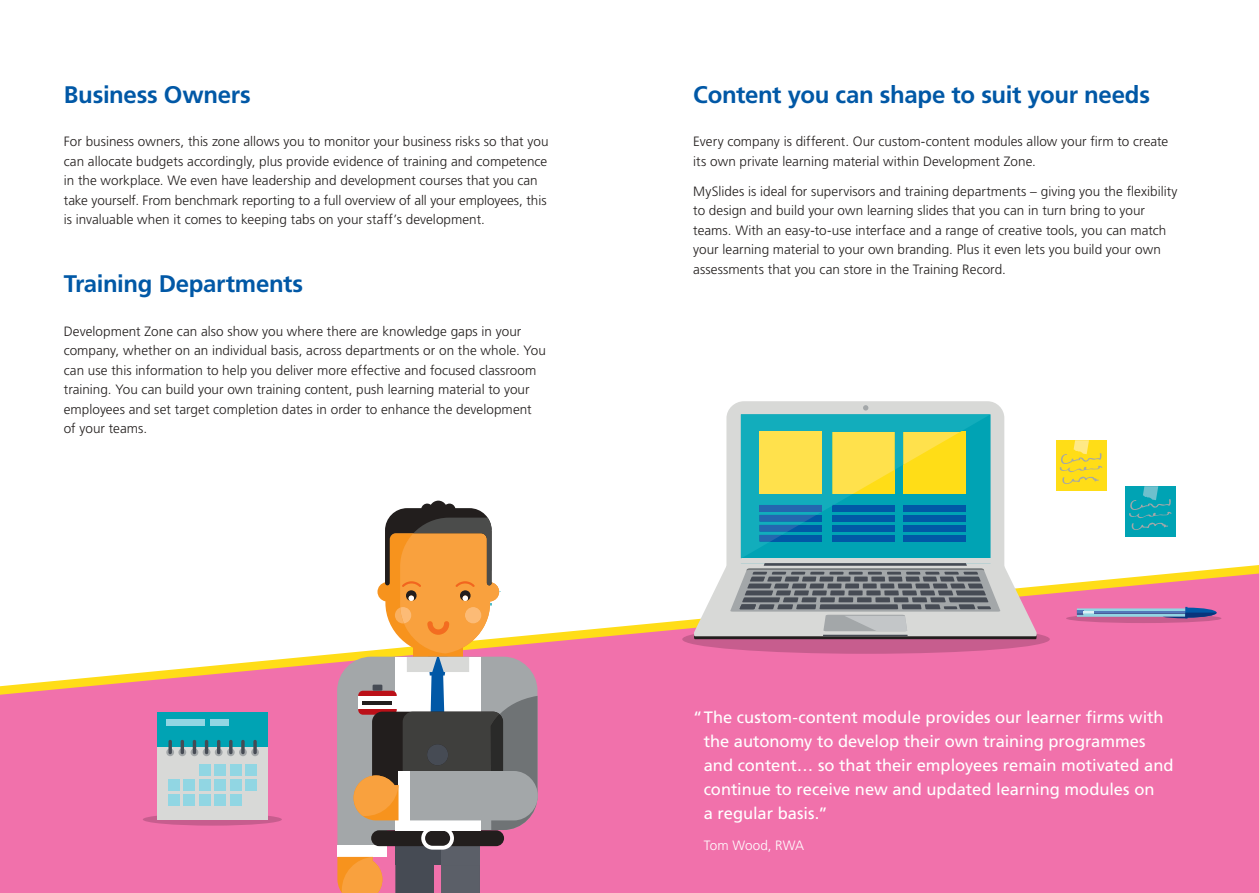
<style>
.page{position:relative;width:1259px;height:893px;background:#fff}
.page>*{position:absolute;margin:0;border:0;box-sizing:border-box;transform-origin:0 0}
.t1{font:700 24px "Frutiger";letter-spacing:-.015em;color:#0158a6}
.t2{font:16.5px/24px "Frutiger";letter-spacing:-.005em;color:#fff}
.t3{font:300 13.5px/19.5px "Frutiger";color:#221e1d}
.t4{font:300 13.5px "Frutiger";color:#fff}
</style>
<div class="page">
<div style="left:0;top:695px;width:1259px;height:198px;background:#f171ab"></div>
<svg style="left:0;top:565px;width:1259px;height:130px"></svg>
<svg style="left:143px;top:813px;width:139px;height:13px"></svg>
<div style="left:157px;top:712px;width:110px;height:35px;background:#00a3b4"></div>
<div style="left:157px;top:747px;width:110px;height:72px;background:#d8d9d7"></div>
<div style="left:166px;top:748px;width:8px;height:8px;background:#a3a7a9;border-radius:50%"></div>
<svg style="left:178px;top:748px;width:8px;height:8px"></svg>
<svg style="left:191px;top:748px;width:7px;height:8px"></svg>
<svg style="left:203px;top:748px;width:7px;height:8px"></svg>
<svg style="left:215px;top:748px;width:8px;height:8px"></svg>
<svg style="left:227px;top:748px;width:8px;height:8px"></svg>
<div style="left:239px;top:748px;width:8px;height:8px;background:#a3a7a9;border-radius:50%"></div>
<div style="left:251px;top:748px;width:8px;height:8px;background:#a3a7a9;border-radius:50%"></div>
<svg style="left:168px;top:740px;width:4px;height:14px"></svg>
<hr style="left:181px;top:740px;width:3px;height:14px;background:#464b54;border-radius:2px">
<hr style="left:193px;top:740px;width:3px;height:14px;background:#464b54;border-radius:2px">
<hr style="left:205px;top:740px;width:3px;height:14px;background:#464b54;border-radius:2px">
<hr style="left:217px;top:740px;width:3px;height:14px;background:#464b54;border-radius:2px">
<hr style="left:229px;top:740px;width:3px;height:14px;background:#464b54;border-radius:2px">
<svg style="left:241px;top:740px;width:4px;height:14px"></svg>
<svg style="left:253px;top:740px;width:4px;height:14px"></svg>
<div style="left:199px;top:765px;width:11px;height:11px;background:#91d6e3"></div>
<div style="left:215px;top:765px;width:11px;height:11px;background:#91d6e3"></div>
<div style="left:230px;top:765px;width:11px;height:11px;background:#91d6e3"></div>
<div style="left:246px;top:765px;width:11px;height:11px;background:#91d6e3"></div>
<div style="left:168px;top:780px;width:11px;height:11px;background:#91d6e3"></div>
<div style="left:184px;top:780px;width:11px;height:11px;background:#91d6e3"></div>
<div style="left:199px;top:780px;width:11px;height:11px;background:#91d6e3"></div>
<div style="left:215px;top:780px;width:11px;height:11px;background:#91d6e3"></div>
<div style="left:230px;top:780px;width:11px;height:11px;background:#91d6e3"></div>
<div style="left:246px;top:780px;width:11px;height:11px;background:#91d6e3"></div>
<div style="left:168px;top:794px;width:11px;height:12px;background:#91d6e3"></div>
<div style="left:184px;top:794px;width:11px;height:12px;background:#91d6e3"></div>
<div style="left:199px;top:794px;width:11px;height:12px;background:#91d6e3"></div>
<div style="left:215px;top:794px;width:11px;height:12px;background:#91d6e3"></div>
<div style="left:230px;top:794px;width:11px;height:12px;background:#91d6e3"></div>
<div style="left:166px;top:719px;width:39px;height:6px;background:#91d6e3"></div>
<div style="left:210px;top:719px;width:19px;height:6px;background:#91d6e3"></div>
<svg style="left:733px;top:401px;width:265px;height:4px"></svg>
<svg style="left:682px;top:405px;width:367px;height:249px"></svg>
<div style="left:1056px;top:440px;width:50px;height:51px;background:#ffdd17"></div>
<svg style="left:1059px;top:440px;width:43px;height:44px"></svg>
<div style="left:1125px;top:486px;width:51px;height:51px;background:#00a3b4"></div>
<svg style="left:1129px;top:486px;width:43px;height:44px"></svg>
<div style="left:1066px;top:614px;width:155px;height:9px;background:#c75d8e;border-radius:50%"></div>
<svg style="left:1076px;top:607px;width:140px;height:11px;background:#7e8db9"></svg>
<svg style="left:337px;top:501px;width:201px;height:392px"></svg>
<h1 class="t1" style="left:64px;top:81px;width:188px">Business Owners</h1>
<p class="t3" style="left:64px;top:132px;width:486px">For business owners, this zone allows you to monitor your business risks so that you can allocate budgets accordingly, plus provide evidence of training and competence in the workplace. We even have leadership and development courses that you can take yourself. From benchmark reporting to a full overview of all your employees, this is invaluable when it comes to keeping tabs on your staff’s development.</p>
<h1 class="t1" style="left:64px;top:270px;width:241px">Training Departments</h1>
<p class="t3" style="left:64px;top:321px;width:484px">Development Zone can also show you where there are knowledge gaps in your company, whether on an individual basis, across departments or on the whole. You can use this information to help you deliver more effective and focused classroom training. You can build your own training content, push learning material to your employees and set target completion dates in order to enhance the development of your teams.</p>
<h1 class="t1" style="left:693px;top:81px;width:458px">Content you can shape to suit your needs</h1>
<p class="t3" style="left:693px;top:132px;width:476px">Every company is different. Our custom-content modules allow your firm to create its own private learning material within Development Zone.</p>
<p class="t3" style="left:693px;top:182px;width:486px">MySlides is ideal for supervisors and training departments – giving you the flexibility to design and build your own learning slides that you can in turn bring to your teams. With an easy-to-use interface and a range of creative tools, you can match your learning material to your own branding. Plus it even lets you build your own assessments that you can store in the Training Record.</p>
<p class="t2" style="left:704px;top:705px;width:471px;text-indent:-10px">“ The custom-content module provides our learner firms with the autonomy to develop their own training programmes and content… so that their employees remain motivated and continue to receive new and updated learning modules on<br>a regular basis.”</p>
<p class="t4" style="left:704px;top:838px;width:102px">Tom Wood, RWA</p>
</div>
